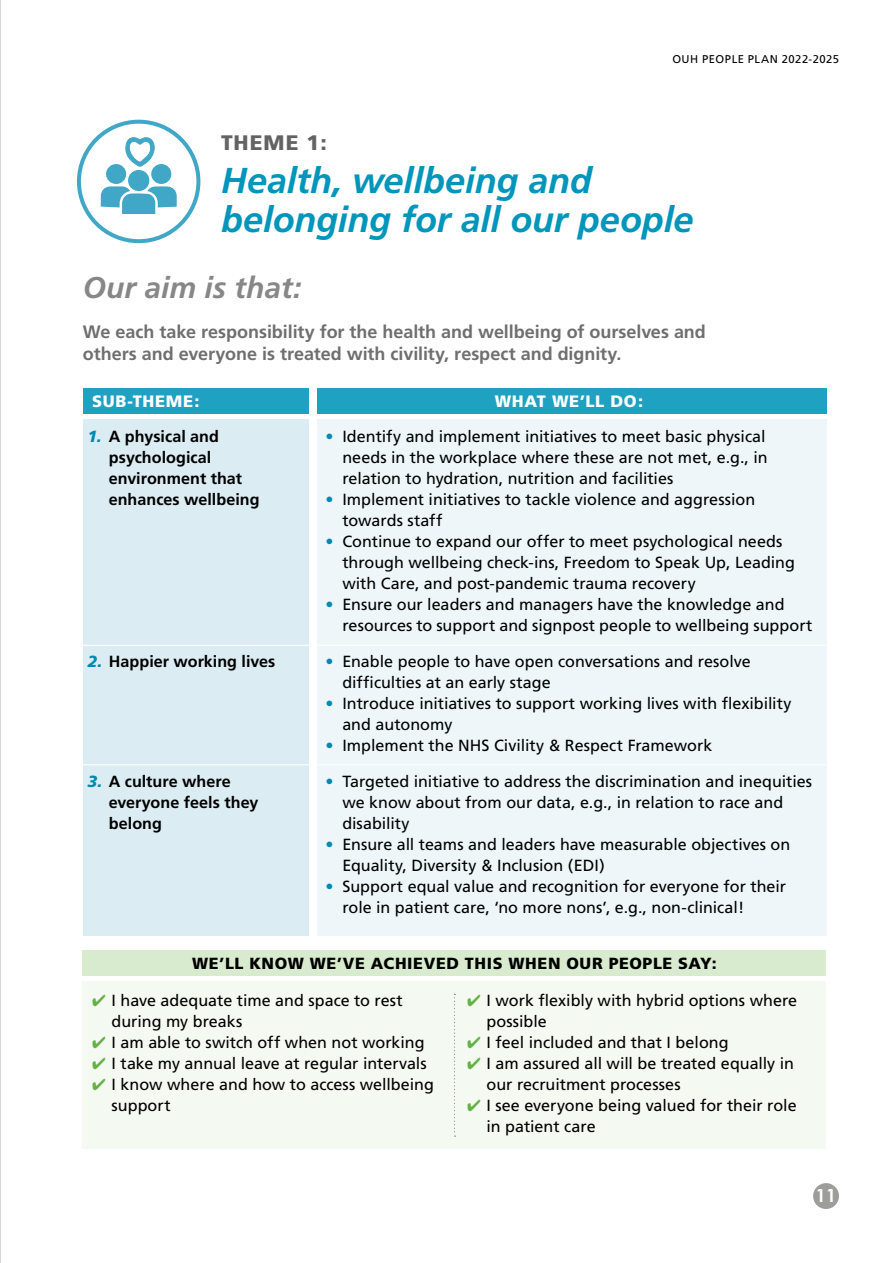
<style>
.page{position:relative;width:893px;height:1263px;background:#fff}
.page>*{position:absolute;margin:0;border:0;box-sizing:border-box;transform-origin:0 0}
.t1{font:italic 700 36px/39px "Frutiger";letter-spacing:-.005em;color:#0095bb}
.t2{font:italic 700 30px "Frutiger";color:#878787}
.t3{font:900 21px "Frutiger";letter-spacing:.05em;color:#646363}
.t4{font:700 18px/22.5px "Frutiger";letter-spacing:-.005em;color:#706f6f}
.t5{font:700 18px "Century Gothic";color:#fff}
.t6{font:900 16.5px "Frutiger";letter-spacing:.035em;color:#fff}
.t7{font:16.2px/21px "Frutiger";color:#000}
.t8{font:700 16.2px/21px "Frutiger";color:#000}
.t9{font:900 16.2px "Frutiger";letter-spacing:.04em;color:#000}
.t10{font:11.25px "Frutiger";letter-spacing:.045em;color:#000}
.s1{font-weight:900;font-style:italic;color:#008ab3}
.s2{color:#008ab3}
.s3{color:#64b145}
</style>
<div class="page">
<div style="left:813px;top:1183px;width:26px;height:26px;background:#9d9d9c;border-radius:50%"></div>
<hr style="left:0;top:0;width:1px;height:1263px;background:#9d9d9c">
<div style="left:83px;top:981px;width:743px;height:168px;background:#f4f9f1"></div>
<svg style="left:77px;top:120px;width:123px;height:123px"></svg>
<div style="left:83px;top:419px;width:225px;height:516px;background:#dcecf3"></div>
<div style="left:83px;top:388px;width:225px;height:26px;background:#1fa1c2"></div>
<div style="left:317px;top:419px;width:509px;height:516px;background:#eef6f9"></div>
<div style="left:317px;top:388px;width:509px;height:26px;background:#1fa1c2"></div>
<div style="left:83px;top:950px;width:743px;height:26px;background:#d9ebcf"></div>
<hr style="left:83px;top:645px;width:743px;height:1px;background:#fff">
<hr style="left:83px;top:764px;width:743px;height:1px;background:#fff">
<svg style="left:454px;top:994px;width:1px;height:143px"></svg>
<p class="t3" style="left:221px;top:130px;width:107px">THEME 1:</p>
<p class="t10" style="left:672px;top:52px;width:168px">OUH PEOPLE PLAN 2022-2025</p>
<h1 class="t1" style="left:221px;top:160px;width:474px">Health, wellbeing and belonging for all our people</h1>
<h2 class="t2" style="left:83px;top:270px;width:220px">Our aim is that:</h2>
<p class="t4" style="left:83px;top:320px;width:624px">We each take responsibility for the health and wellbeing of ourselves and others and everyone is treated with civility, respect and dignity.</p>
<p class="t6" style="left:92px;top:391px;width:109px">SUB-THEME:</p>
<p class="t8" style="left:109px;top:426px;width:152px;text-indent:-21px"><span class="s1">1.</span> A physical and psychological environment that enhances wellbeing</p>
<p class="t8" style="left:88px;top:651px;width:189px"><span class="s1">2.</span> Happier working lives</p>
<p class="t8" style="left:109px;top:770px;width:151px;text-indent:-21px"><span class="s1">3.</span> A culture where everyone feels they belong</p>
<p class="t6" style="left:495px;top:391px;width:150px">WHAT WE’LL DO:</p>
<p class="t7" style="left:342px;top:426px;width:427px;text-indent:-17px"><span class="s2">•</span> Identify and implement initiatives to meet basic physical needs in the workplace where these are not met, e.g., in relation to hydration, nutrition and facilities</p>
<p class="t7" style="left:342px;top:489px;width:414px;text-indent:-17px"><span class="s2">•</span> Implement initiatives to tackle violence and aggression towards staff</p>
<p class="t7" style="left:342px;top:531px;width:454px;text-indent:-17px"><span class="s2">•</span> Continue to expand our offer to meet psychological needs through wellbeing check-ins, Freedom to Speak Up, Leading with Care, and post-pandemic trauma recovery</p>
<p class="t7" style="left:342px;top:594px;width:472px;text-indent:-17px"><span class="s2">•</span> Ensure our leaders and managers have the knowledge and resources to support and signpost people to wellbeing support</p>
<p class="t7" style="left:342px;top:651px;width:410px;text-indent:-17px"><span class="s2">•</span> Enable people to have open conversations and resolve difficulties at an early stage</p>
<p class="t7" style="left:342px;top:693px;width:451px;text-indent:-17px"><span class="s2">•</span> Introduce initiatives to support working lives with flexibility and autonomy</p>
<p class="t7" style="left:325px;top:735px;width:388px"><span class="s2">•</span> Implement the NHS Civility &amp; Respect Framework</p>
<p class="t7" style="left:342px;top:770px;width:471px;text-indent:-17px"><span class="s2">•</span> Targeted initiative to address the discrimination and inequities we know about from our data, e.g., in relation to race and disability</p>
<p class="t7" style="left:342px;top:833px;width:450px;text-indent:-17px"><span class="s2">•</span> Ensure all teams and leaders have measurable objectives on<br>Equality, Diversity &amp; Inclusion (EDI)</p>
<p class="t7" style="left:342px;top:875px;width:445px;text-indent:-17px"><span class="s2">•</span> Support equal value and recognition for everyone for their role in patient care, ‘no more nons’, e.g., non-clinical!</p>
<p class="t9" style="left:192px;top:954px;width:526px">WE’LL KNOW WE’VE ACHIEVED THIS WHEN OUR PEOPLE SAY:</p>
<p class="t7" style="left:112px;top:990px;width:293px;text-indent:-19px"><span class="s3">✔</span> I have adequate time and space to rest during my breaks</p>
<p class="t7" style="left:92px;top:1032px;width:334px"><span class="s3">✔</span> I am able to switch off when not working</p>
<p class="t7" style="left:92px;top:1053px;width:336px"><span class="s3">✔</span> I take my annual leave at regular intervals</p>
<p class="t7" style="left:112px;top:1074px;width:324px;text-indent:-19px"><span class="s3">✔</span> I know where and how to access wellbeing support</p>
<p class="t7" style="left:487px;top:990px;width:312px;text-indent:-20px"><span class="s3">✔</span> I work flexibly with hybrid options where possible</p>
<p class="t7" style="left:467px;top:1032px;width:263px"><span class="s3">✔</span> I feel included and that I belong</p>
<p class="t7" style="left:487px;top:1053px;width:309px;text-indent:-20px"><span class="s3">✔</span> I am assured all will be treated equally in our recruitment processes</p>
<p class="t7" style="left:487px;top:1095px;width:312px;text-indent:-20px"><span class="s3">✔</span> I see everyone being valued for their role in patient care</p>
<p class="t5" style="left:816px;top:1184px;width:22px">11</p>
</div>
